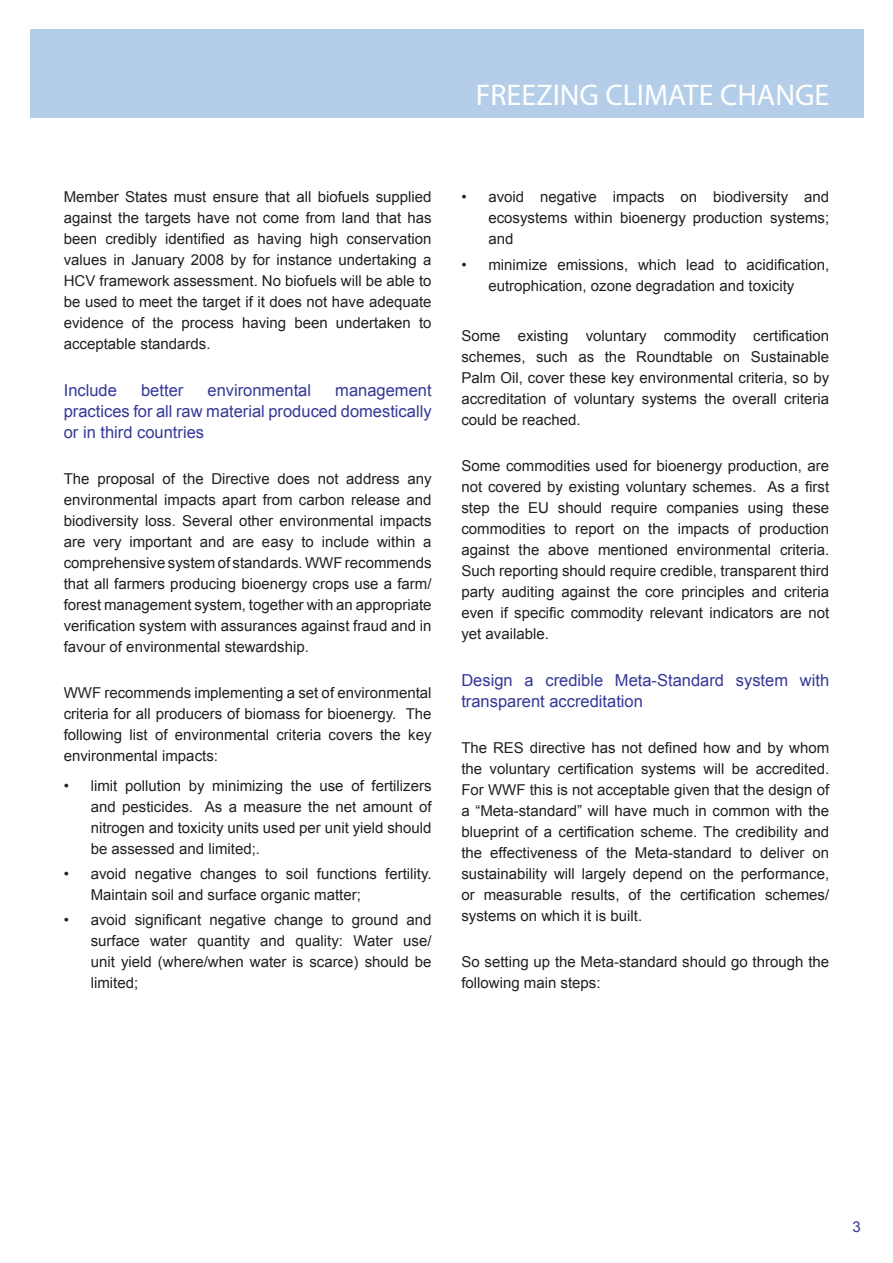
<style>
.page{position:relative;width:893px;height:1263px;background:#fff}
.page>*{position:absolute;margin:0;border:0;box-sizing:border-box;transform-origin:0 0}
.t1{font:30px "Myriad Pro";color:#fff}
.t2{font:16.5px/21px "Arial";color:#343896;text-align:justify}
.t3{font:15px/21px "Arial";color:#231f20;text-align:justify}
.t4{font:15px "Arial";color:#343896}
</style>
<div class="page">
<div style="left:30px;top:30px;width:833px;height:88px;background:#b4ceea"></div>
<p class="t1" style="left:476px;top:76px;width:355px">FREEZING CLIMATE CHANGE</p>
<p class="t3" style="left:64px;top:187px;width:369px">Member States must ensure that all biofuels supplied against the targets have not come from land that has been credibly identified as having high conservation values in January 2008 by for instance undertaking a HCV framework assessment. No biofuels will be able to be used to meet the target if it does not have adequate evidence of the process having been undertaken to acceptable standards.</p>
<p class="t2" style="left:64px;top:379px;width:55px">Include</p>
<p class="t2" style="left:141px;top:379px;width:44px">better</p>
<p class="t2" style="left:207px;top:379px;width:105px">environmental</p>
<p class="t2" style="left:64px;top:379px;width:369px;text-indent:271px">management practices for all raw material produced domestically or in third countries</p>
<p class="t3" style="left:64px;top:468px;width:369px">The proposal of the Directive does not address any environmental impacts apart from carbon release and biodiversity loss. Several other environmental impacts are very important and are easy to include within a comprehensive system of standards. WWF recommends that all farmers producing bioenergy crops use a farm/ forest management system, together with an appropriate verification system with assurances against fraud and in favour of environmental stewardship.</p>
<p class="t3" style="left:64px;top:682px;width:369px">WWF recommends implementing a set of environmental criteria for all producers of biomass for bioenergy. The following list of environmental criteria covers the key environmental impacts:</p>
<p class="t3" style="left:91px;top:775px;width:342px;text-indent:-27px">• limit pollution by minimizing the use of fertilizers and pesticides. As a measure the net amount of nitrogen and toxicity units used per unit yield should be assessed and limited;.</p>
<p class="t3" style="left:91px;top:863px;width:342px;text-indent:-27px">• avoid negative changes to soil functions fertility.<br>Maintain soil and surface organic matter;</p>
<p class="t3" style="left:91px;top:909px;width:342px;text-indent:-27px">• avoid significant negative change to ground and surface water quantity and quality: Water use/ unit yield (where/when water is scarce) should be limited;</p>
<p class="t3" style="left:488px;top:187px;width:342px;text-indent:-27px">• avoid negative impacts on biodiversity and ecosystems within bioenergy production systems; and</p>
<p class="t3" style="left:461px;top:254px;width:369px;text-align:center">• minimize emissions, which lead to acidification, eutrophication, ozone degradation and toxicity</p>
<p class="t3" style="left:461px;top:325px;width:369px">Some existing voluntary commodity certification schemes, such as the Roundtable on Sustainable Palm Oil, cover these key environmental criteria, so by accreditation of voluntary systems the overall criteria could be reached.</p>
<p class="t3" style="left:461px;top:456px;width:369px">Some commodities used for bioenergy production, are not covered by existing voluntary schemes. As a first step the EU should require companies using these commodities to report on the impacts of production against the above mentioned environmental criteria.<br>Such reporting should require credible, transparent third party auditing against the core principles and criteria even if specific commodity relevant indicators are not yet available.</p>
<p class="t2" style="left:461px;top:669px;width:369px">Design a credible Meta-Standard system with transparent accreditation</p>
<p class="t3" style="left:461px;top:737px;width:369px">The RES directive has not defined how and by whom the voluntary certification systems will be accredited.<br>For WWF this is not acceptable given that the design of a “Meta-standard” will have much in common with the blueprint of a certification scheme. The credibility and the effectiveness of the Meta-standard to deliver on sustainability will largely depend on the performance, or measurable results, of the certification schemes/ systems on which it is built.</p>
<p class="t3" style="left:461px;top:951px;width:369px">So setting up the Meta-standard should go through the following main steps:</p>
<p class="t4" style="left:853px;top:1217px;width:10px">3</p>
</div>
